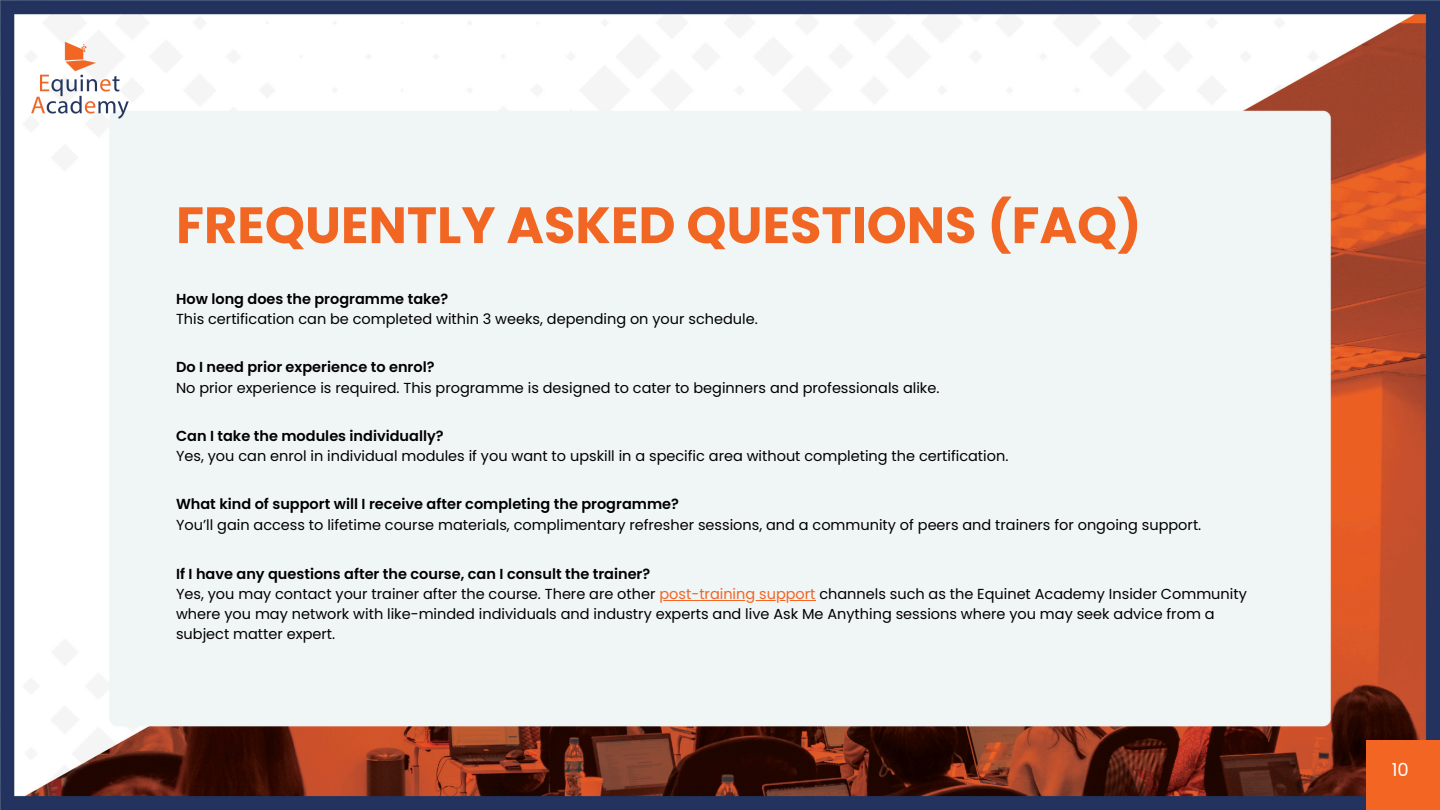
<style>
.page{position:relative;width:1440px;height:810px;background:#fff}
.page>*{position:absolute;margin:0;border:0;box-sizing:border-box;transform-origin:0 0}
.t1{font:700 51px "Poppins";color:#f26623}
.t2{font:18px "Poppins";color:#fff}
.t3{font:14.5px/20.2px "Poppins";color:#000}
.t4{font:600 14.5px "Poppins";color:#000}
.s1{font-weight:600}
.s2{color:#f26522}
</style>
<div class="page">
<img style="left:0;top:0;width:1440px;height:810px">
<img style="left:109px;top:106px;width:1236px;height:654px">
<img style="left:14px;top:14px;width:134px;height:134px">
<div style="left:1366px;top:740px;width:74px;height:70px;background:#f26522"></div>
<hr style="left:659px;top:600px;width:157px;height:1px;background:#f26522">
<h1 class="t1" style="left:176px;top:196px;width:967px">FREQUENTLY ASKED QUESTIONS (FAQ)</h1>
<p class="t4" style="left:176px;top:291px;width:274px">How long does the programme take?</p>
<p class="t3" style="left:176px;top:309px;width:583px">This certification can be completed within 3 weeks, depending on your schedule.</p>
<p class="t4" style="left:176px;top:359px;width:260px">Do I need prior experience to enrol?</p>
<p class="t3" style="left:176px;top:378px;width:765px">No prior experience is required. This programme is designed to cater to beginners and professionals alike.</p>
<p class="t4" style="left:176px;top:427px;width:269px">Can I take the modules individually?</p>
<p class="t3" style="left:176px;top:446px;width:834px">Yes, you can enrol in individual modules if you want to upskill in a specific area without completing the certification.</p>
<p class="t4" style="left:176px;top:496px;width:504px">What kind of support will I receive after completing the programme?</p>
<p class="t3" style="left:176px;top:514px;width:1027px">You’ll gain access to lifetime course materials, complimentary refresher sessions, and a community of peers and trainers for ongoing support.</p>
<p class="t3" style="left:176px;top:564px;width:1072px"><span class="s1">If I have any questions after the course, can I consult the trainer?<br></span>Yes, you may contact your trainer after the course. There are other <span class="s2">post-training support</span> channels such as the Equinet Academy Insider Community where you may network with like-minded individuals and industry experts and live Ask Me Anything sessions where you may seek advice from a subject matter expert.</p>
<p class="t2" style="left:1392px;top:759px;width:19px">10</p>
</div>
